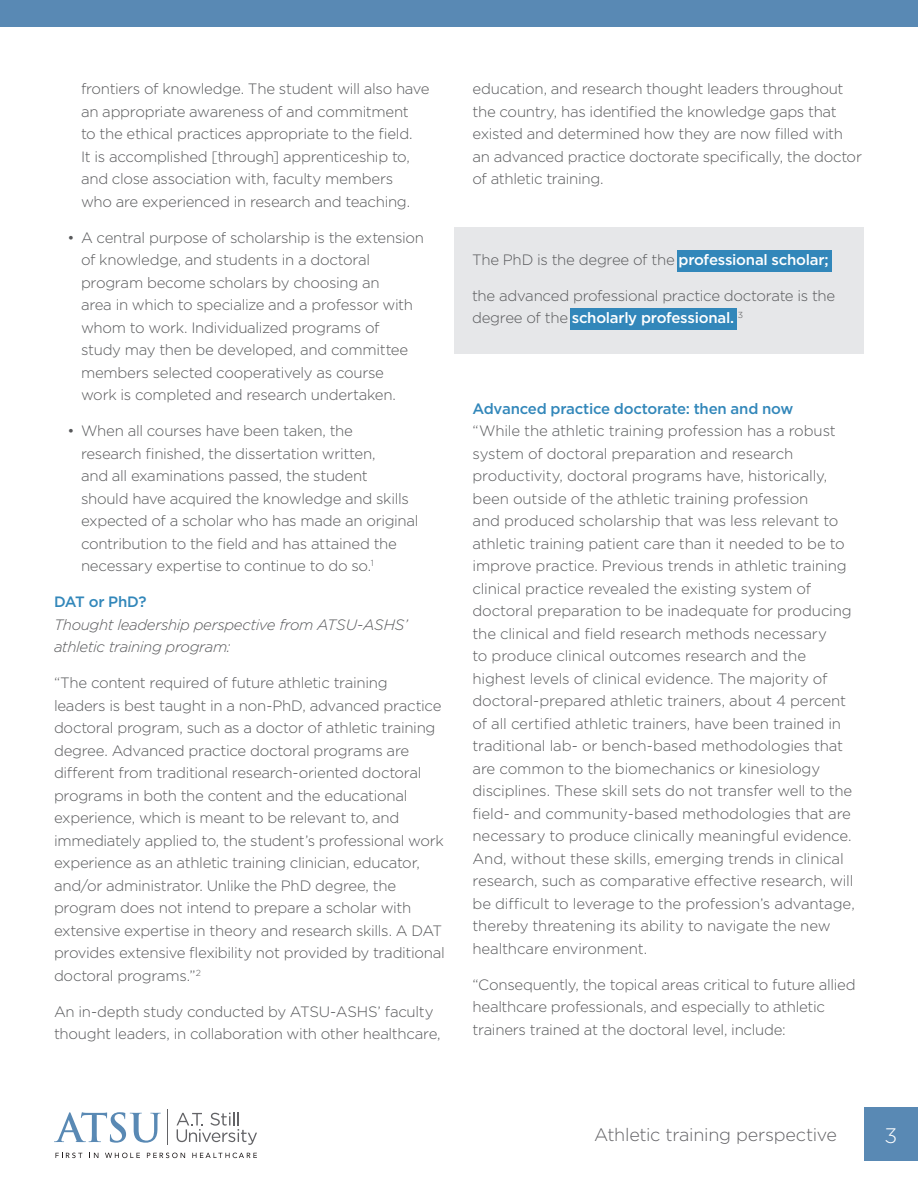
<style>
.page{position:relative;width:918px;height:1188px;background:#fff}
.page>*{position:absolute;margin:0;border:0;box-sizing:border-box;transform-origin:0 0}
.t1{font:300 21px "Gotham";color:#fff}
.t2{font:300 18px "Gotham";letter-spacing:-.02em;color:#636366}
.Body{font:300 15px/22.5px "Gotham";letter-spacing:-.015em;color:#57585a}
.Body_Bullets{font:italic 300 15px/22.5px "Gotham";letter-spacing:-.025em;color:#57585a}
.Body_SubHeads{font:500 15px "Gotham";letter-spacing:-.015em;color:#3287ba}
.s1{font-weight:500;color:#fff}
</style>
<div class="page">
<div style="left:864px;top:1107px;width:54px;height:54px;background:#5989b4"></div>
<svg style="left:54px;top:1112px;width:107px;height:31px"></svg>
<svg style="left:177px;top:1112px;width:80px;height:33px"></svg>
<hr style="left:168px;top:1110px;width:1px;height:35px;background:#636366">
<svg style="left:55px;top:1153px;width:27px;height:5px"></svg>
<svg style="left:93px;top:1153px;width:5px;height:5px"></svg>
<svg style="left:105px;top:1153px;width:35px;height:5px"></svg>
<svg style="left:147px;top:1153px;width:38px;height:5px"></svg>
<svg style="left:192px;top:1153px;width:65px;height:5px"></svg>
<div style="left:0;top:0;width:918px;height:27px;background:#5989b4"></div>
<div style="left:455px;top:227px;width:409px;height:126px;background:#e6e7e9"></div>
<div style="left:677px;top:250px;width:155px;height:22px;background:#3287ba"></div>
<div style="left:570px;top:308px;width:166px;height:22px;background:#3287ba"></div>
<p class="Body" style="left:81px;top:77px;width:350px">frontiers of knowledge. The student will also have an appropriate awareness of and commitment<br>to the ethical practices appropriate to the field.<br>It is accomplished [through] apprenticeship to, and close association with, faculty members<br>who are experienced in research and teaching.</p>
<p class="Body" style="left:81px;top:226px;width:345px;text-indent:-14px">• A central purpose of scholarship is the extension of knowledge, and students in a doctoral program become scholars by choosing an<br>area in which to specialize and a professor with whom to work. Individualized programs of<br>study may then be developed, and committee members selected cooperatively as course<br>work is completed and research undertaken.</p>
<p class="Body" style="left:81px;top:419px;width:339px;text-indent:-14px">• When all courses have been taken, the<br>research finished, the dissertation written,<br>and all examinations passed, the student should have acquired the knowledge and skills expected of a scholar who has made an original contribution to the field and has attained the necessary expertise to continue to do so.<sup>1</sup></p>
<p class="Body_SubHeads" style="left:54px;top:592px;width:94px">DAT or PhD?</p>
<p class="Body_Bullets" style="left:54px;top:613px;width:356px">Thought leadership perspective from ATSU-ASHS’ athletic training program:</p>
<p class="Body" style="left:54px;top:671px;width:392px">“The content required of future athletic training<br>leaders is best taught in a non-PhD, advanced practice doctoral program, such as a doctor of athletic training degree. Advanced practice doctoral programs are different from traditional research-oriented doctoral programs in both the content and the educational experience, which is meant to be relevant to, and immediately applied to, the student’s professional work experience as an athletic training clinician, educator, and/or administrator. Unlike the PhD degree, the program does not intend to prepare a scholar with extensive expertise in theory and research skills. A DAT provides extensive flexibility not provided by traditional doctoral programs.”<sup>2</sup></p>
<p class="Body" style="left:54px;top:1000px;width:388px">An in-depth study conducted by ATSU-ASHS’ faculty thought leaders, in collaboration with other healthcare,</p>
<p class="Body" style="left:472px;top:77px;width:391px">education, and research thought leaders throughout the country, has identified the knowledge gaps that existed and determined how they are now filled with an advanced practice doctorate specifically, the doctor of athletic training.</p>
<p class="Body" style="left:472px;top:248px;width:358px">The PhD is the degree of the <span class="s1">professional scholar;</span></p>
<p class="Body" style="left:472px;top:284px;width:365px">the advanced professional practice doctorate is the degree of the <span class="s1">scholarly professional.</span> <sup>3</sup></p>
<p class="Body_SubHeads" style="left:472px;top:398px;width:322px">Advanced practice doctorate: then and now</p>
<p class="Body" style="left:472px;top:419px;width:384px">“While the athletic training profession has a robust system of doctoral preparation and research productivity, doctoral programs have, historically, been outside of the athletic training profession<br>and produced scholarship that was less relevant to athletic training patient care than it needed to be to improve practice. Previous trends in athletic training clinical practice revealed the existing system of doctoral preparation to be inadequate for producing the clinical and field research methods necessary<br>to produce clinical outcomes research and the highest levels of clinical evidence. The majority of doctoral-prepared athletic trainers, about 4 percent of all certified athletic trainers, have been trained in traditional lab- or bench-based methodologies that are common to the biomechanics or kinesiology disciplines. These skill sets do not transfer well to the field- and community-based methodologies that are necessary to produce clinically meaningful evidence.<br>And, without these skills, emerging trends in clinical research, such as comparative effective research, will be difficult to leverage to the profession’s advantage, thereby threatening its ability to navigate the new healthcare environment.</p>
<p class="Body" style="left:472px;top:973px;width:385px">“Consequently, the topical areas critical to future allied healthcare professionals, and especially to athletic trainers trained at the doctoral level, include:</p>
<p class="t2" style="left:594px;top:1123px;width:244px">Athletic training perspective</p>
<h1 class="t1" style="left:885px;top:1122px;width:14px">3</h1>
</div>
